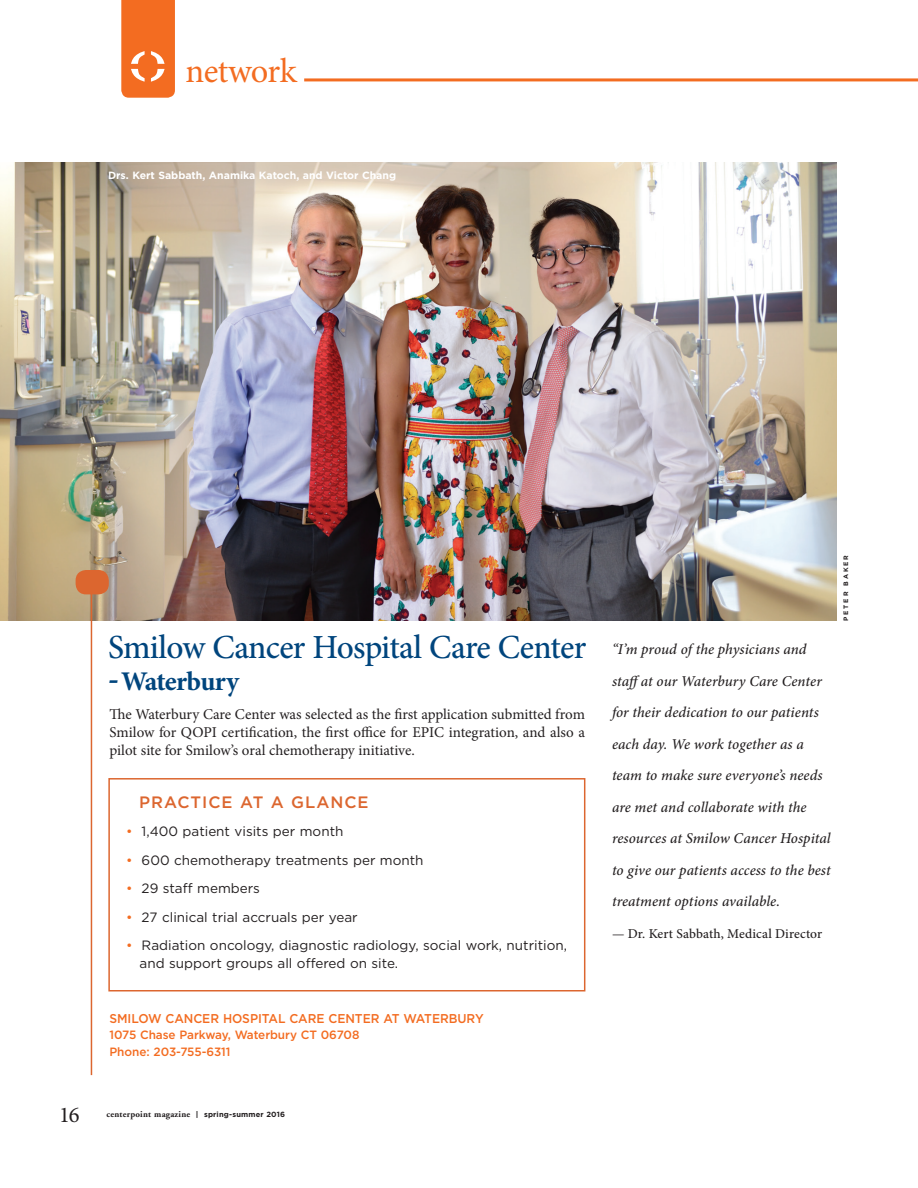
<style>
.page{position:relative;width:918px;height:1188px;background:#fff}
.page>*{position:absolute;margin:0;border:0;box-sizing:border-box;transform-origin:0 0}
.t1{font:34.5px "Minion Pro";letter-spacing:-.02em;color:#f36c21}
.Headline_-_Dept{font:500 33.75px "Minion Pro";letter-spacing:-.02em;color:#00457d}
.Headline_-_Dept-2{font:700 27px "Minion Pro";letter-spacing:-.025em;color:#00457d}
.t2{font:22.5px "Minion Pro";color:#231f20}
.t3{font:500 16.5px "Gotham";letter-spacing:.06em;color:#dc662f}
.Body_Text_-_no_inden{font:italic 500 15px/31.5px "Minion Pro";color:#231f20}
.t4{font:15px/18px "Minion Pro";letter-spacing:-.005em;color:#231f20;text-align:justify}
.List_Paragraph{font:13.5px/18px "Gotham";color:#231f20}
.Body_Text_-_no_inden-2{font:500 13.5px "Minion Pro";letter-spacing:.01em;color:#231f20}
.t5{font:500 12.75px "Gotham";letter-spacing:-.005em;color:#f36c21;scale:.95 1}
.t6{font:500 12px "Gotham";letter-spacing:-.005em;color:#f36c21}
.t7{font:700 10.5px "Gotham";color:#fff}
.t8{font:700 9px "Adobe Garamond";letter-spacing:.025em;color:#231f20}
.Photo_Credit{font:700 6.3px "Gotham";letter-spacing:.3em;color:#231f20}
.s1{font-size:36.6px}
.s2{color:#f36c21}
.s3{font-family:"Gotham";font-size:7.5px}
</style>
<div class="page">
<svg style="left:121px;top:0;width:54px;height:98px;background:#f37630"></svg>
<img style="left:0;top:162px;width:837px;height:459px">
<div style="left:304px;top:78px;width:614px;height:3px;border:2px solid #f36c21"></div>
<div style="left:108px;top:778px;width:477px;height:214px;border:2px solid #dc662f"></div>
<hr style="left:91px;top:589px;width:1px;height:486px;background:#dc662f">
<div style="left:76px;top:570px;width:33px;height:24px;background:#dc662f;border-radius:11px"></div>
<p class="t1" style="left:186px;top:47px;width:113px">network</p>
<p class="t7" style="left:108px;top:168px;width:290px">Drs. Kert Sabbath, Anamika Katoch, and Victor Chang</p>
<p class="Headline_-_Dept" style="left:108px;top:625px;width:480px">Smilow Cancer Hospital Care Center</p>
<p class="Headline_-_Dept-2" style="left:108px;top:662px;width:133px"><span class="s1">-</span> Waterbury</p>
<p class="t4" style="left:110px;top:705px;width:477px">The Waterbury Care Center was selected as the first application submitted from Smilow for QOPI certification, the first office for EPIC integration, and also a pilot site for Smilow’s oral chemotherapy initiative.</p>
<p class="t3" style="left:139px;top:792px;width:231px">PRACTICE AT A GLANCE</p>
<p class="List_Paragraph" style="left:126px;top:822px;width:219px"><span class="s2">•</span> 1,400 patient visits per month</p>
<p class="List_Paragraph" style="left:126px;top:851px;width:299px"><span class="s2">•</span> 600 chemotherapy treatments per month</p>
<p class="List_Paragraph" style="left:126px;top:879px;width:135px"><span class="s2">•</span> 29 staff members</p>
<p class="List_Paragraph" style="left:126px;top:908px;width:233px"><span class="s2">•</span> 27 clinical trial accruals per year</p>
<p class="List_Paragraph" style="left:140px;top:936px;width:429px;text-indent:-13px"><span class="s2">•</span> Radiation oncology, diagnostic radiology, social work, nutrition, and support groups all offered on site.</p>
<p class="t5" style="left:110px;top:1011px;width:395px">SMILOW CANCER HOSPITAL CARE CENTER AT WATERBURY</p>
<p class="t6" style="left:110px;top:1028px;width:251px">1075 Chase Parkway, Waterbury CT 06708</p>
<p class="t6" style="left:110px;top:1045px;width:123px">Phone: 203-755-6311</p>
<p class="t2" style="left:59px;top:1100px;width:22px">16</p>
<p class="t8" style="left:106px;top:1109px;width:180px">centerpoint magazine <span class="s3">| spring-summer 2016</span></p>
<p class="Body_Text_-_no_inden" style="left:612px;top:634px;width:220px">“I’m proud of the physicians and staff at our Waterbury Care Center for their dedication to our patients each day. We work together as a team to make sure everyone’s needs are met and collaborate with the resources at Smilow Cancer Hospital to give our patients access to the best treatment options available.</p>
<p class="Body_Text_-_no_inden-2" style="left:612px;top:924px;width:212px">— Dr. Kert Sabbath, Medical Director</p>
<p class="Photo_Credit" style="left:842px;top:621px;width:67px;rotate:-90deg">PETER BAKER</p>
</div>
